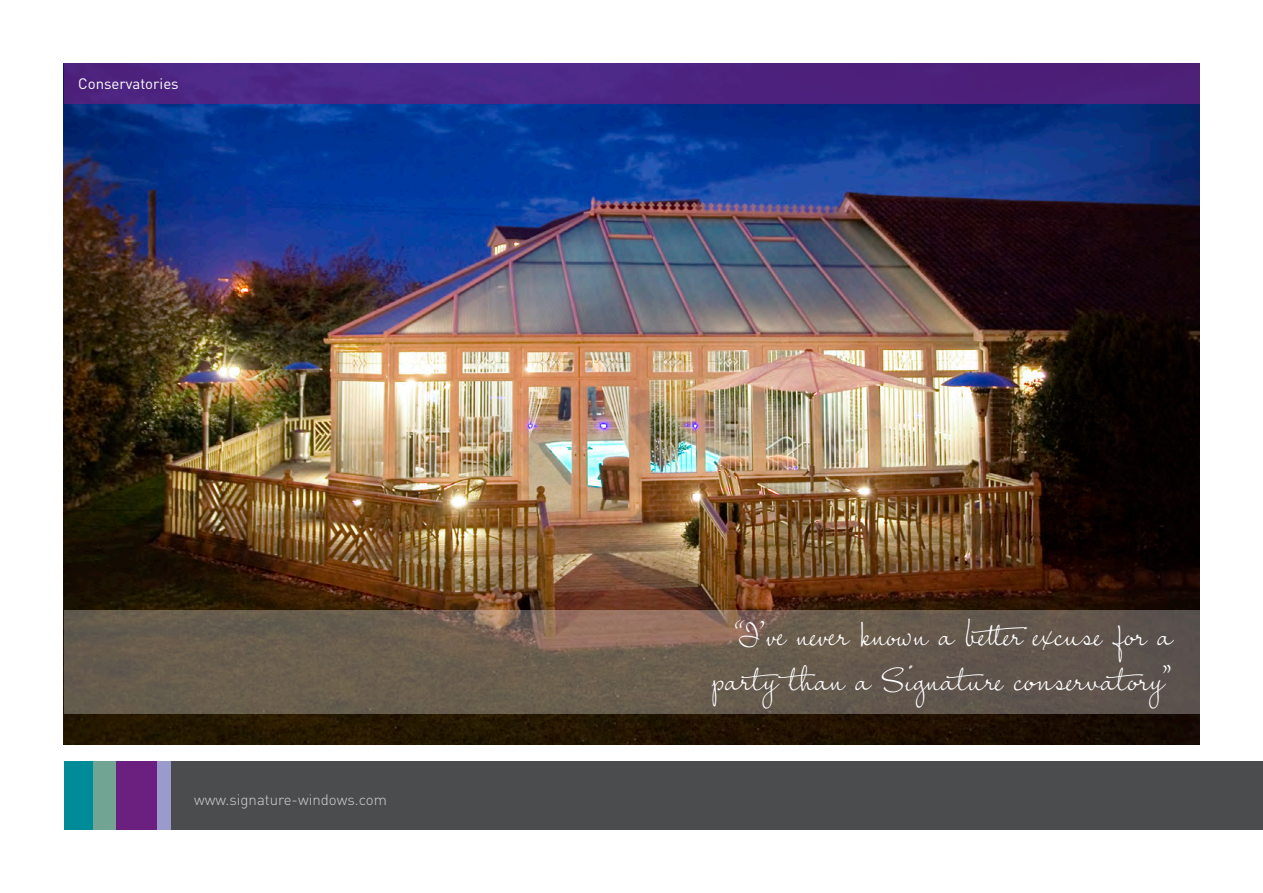
<style>
.page{position:relative;width:1263px;height:893px;background:#fff}
.page>*{position:absolute;margin:0;border:0;box-sizing:border-box;transform-origin:0 0}
.t1{font:37.5px/45px "Freedom Writer BF";color:#fff;text-align:right}
.t2{font:300 15px "DIN Pro";color:#d1d2d4}
.t3{font:15px "DIN Pro";color:#fff}
</style>
<div class="page">
<div style="left:170px;top:761px;width:1093px;height:68px;background:#4b4c4d"></div>
<div style="left:115px;top:761px;width:42px;height:68px;background:#6b1f7e"></div>
<div style="left:92px;top:761px;width:23px;height:68px;background:#71a492"></div>
<div style="left:64px;top:761px;width:28px;height:68px;background:#008b98"></div>
<div style="left:157px;top:761px;width:13px;height:68px;background:#9a9bcc"></div>
<img style="left:64px;top:104px;width:1135px;height:640px">
<div style="left:64px;top:64px;width:1135px;height:40px;background:#4c237f"></div>
<svg style="left:64px;top:610px;width:1135px;height:104px;background:#695c4e"></svg>
<p class="t3" style="left:78px;top:72px;width:102px">Conservatories</p>
<p class="t2" style="left:194px;top:788px;width:194px">www.signature-windows.com</p>
<p class="t1" style="left:711px;top:609px;width:462px">“I’ve never known a better excuse for a party than a Signature conservatory”</p>
</div>
